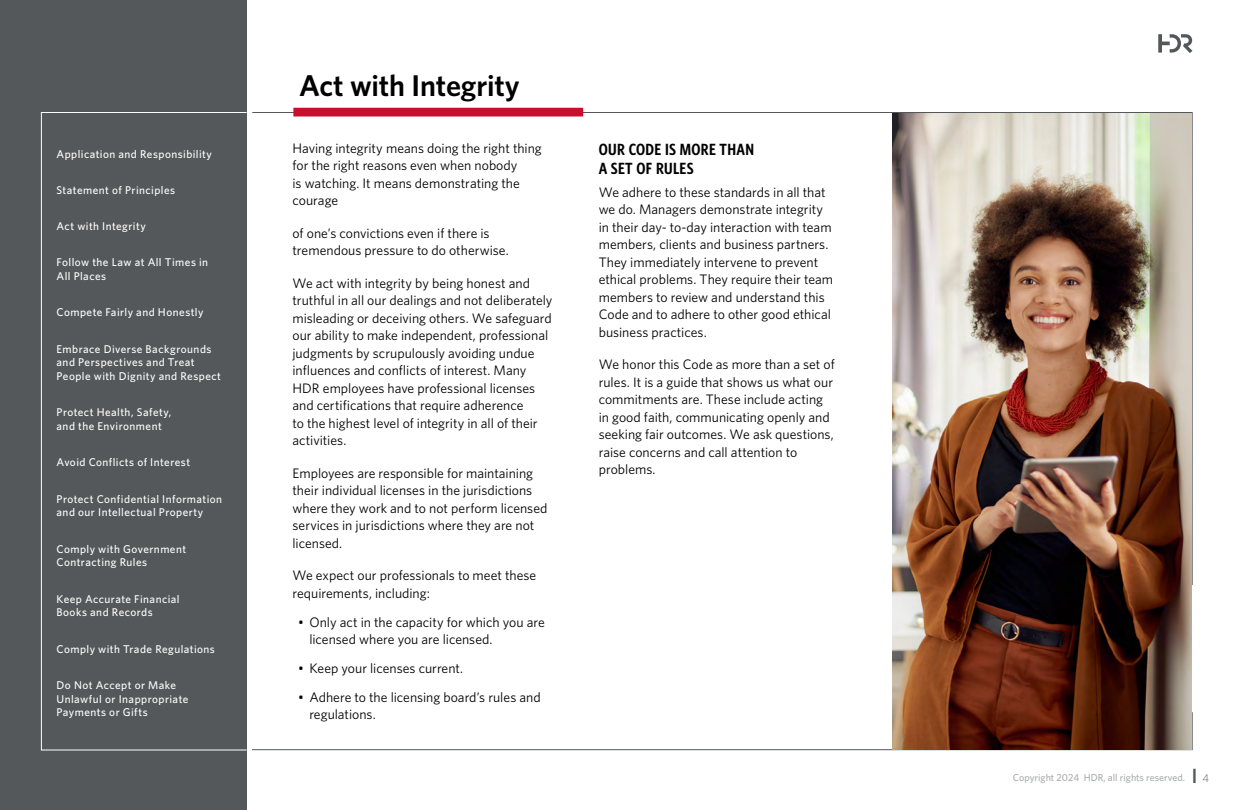
<style>
.page{position:relative;width:1260px;height:810px;background:#fff}
.page>*{position:absolute;margin:0;border:0;box-sizing:border-box;transform-origin:0 0}
.t1{font:600 30px "Whitney";letter-spacing:-.005em;color:#000}
.t2{font:600 16.25px/18.8px "Whitney Condensed";letter-spacing:.02em;color:#000}
.t3{font:13.75px/17.5px "Whitney";color:#000}
.t4{font:500 11.25px/13.8px "Whitney";letter-spacing:.04em;color:#fff}
.t5{font:500 10px "Whitney";color:#aaacac}
.s1{font-weight:700;font-size:20.62px;color:#54585a}
.s2{font-weight:300;font-size:11.25px;color:#54585a}
</style>
<div class="page">
<svg style="left:252px;top:712px;width:941px;height:38px"></svg>
<svg style="left:252px;top:112px;width:941px;height:474px"></svg>
<svg style="left:1158px;top:34px;width:35px;height:19px"></svg>
<div style="left:0;top:0;width:247px;height:810px;background:#54585a"></div>
<div style="left:41px;top:112px;width:206px;height:638px;border:1px solid #fff"></div>
<div style="left:293px;top:108px;width:290px;height:8px;background:#c8102e"></div>
<img style="left:892px;top:114px;width:299px;height:635px">
<p class="t4" style="left:57px;top:147px;width:157px">Application and Responsibility</p>
<p class="t4" style="left:57px;top:183px;width:120px">Statement of Principles</p>
<p class="t4" style="left:57px;top:219px;width:91px">Act with Integrity</p>
<p class="t4" style="left:57px;top:255px;width:153px">Follow the Law at All Times in<br>All Places</p>
<p class="t4" style="left:57px;top:305px;width:148px">Compete Fairly and Honestly</p>
<p class="t4" style="left:57px;top:342px;width:166px">Embrace Diverse Backgrounds and Perspectives and Treat<br>People with Dignity and Respect</p>
<p class="t4" style="left:57px;top:405px;width:116px">Protect Health, Safety, and the Environment</p>
<p class="t4" style="left:57px;top:455px;width:135px">Avoid Conflicts of Interest</p>
<p class="t4" style="left:57px;top:492px;width:167px">Protect Confidential Information and our Intellectual Property</p>
<p class="t4" style="left:57px;top:542px;width:131px">Comply with Government<br>Contracting Rules</p>
<p class="t4" style="left:57px;top:592px;width:125px">Keep Accurate Financial<br>Books and Records</p>
<p class="t4" style="left:57px;top:642px;width:160px">Comply with Trade Regulations</p>
<p class="t4" style="left:57px;top:678px;width:133px">Do Not Accept or Make<br>Unlawful or Inappropriate<br>Payments or Gifts</p>
<h1 class="t1" style="left:299px;top:66px;width:222px">Act with Integrity</h1>
<p class="t3" style="left:292px;top:139px;width:251px">Having integrity means doing the right thing for the right reasons even when nobody<br>is watching. It means demonstrating the courage</p>
<p class="t3" style="left:292px;top:224px;width:218px">of one’s convictions even if there is tremendous pressure to do otherwise.</p>
<p class="t3" style="left:292px;top:274px;width:262px">We act with integrity by being honest and truthful in all our dealings and not deliberately misleading or deceiving others. We safeguard our ability to make independent, professional judgments by scrupulously avoiding undue influences and conflicts of interest. Many HDR employees have professional licenses and certifications that require adherence<br>to the highest level of integrity in all of their activities.</p>
<p class="t3" style="left:292px;top:464px;width:256px">Employees are responsible for maintaining their individual licenses in the jurisdictions where they work and to not perform licensed services in jurisdictions where they are not licensed.</p>
<p class="t3" style="left:292px;top:566px;width:245px">We expect our professionals to meet these requirements, including:</p>
<p class="t3" style="left:309px;top:613px;width:237px;text-indent:-11px">• Only act in the capacity for which you are licensed where you are licensed.</p>
<p class="t3" style="left:298px;top:659px;width:167px">• Keep your licenses current.</p>
<p class="t3" style="left:309px;top:688px;width:233px;text-indent:-11px">• Adhere to the licensing board’s rules and regulations.</p>
<p class="t2" style="left:599px;top:139px;width:157px">OUR CODE IS MORE THAN<br>A SET OF RULES</p>
<p class="t3" style="left:599px;top:183px;width:236px">We adhere to these standards in all that we do. Managers demonstrate integrity in their day- to-day interaction with team members, clients and business partners.<br>They immediately intervene to prevent ethical problems. They require their team members to review and understand this Code and to adhere to other good ethical business practices.</p>
<p class="t3" style="left:599px;top:355px;width:238px">We honor this Code as more than a set of rules. It is a guide that shows us what our commitments are. These include acting in good faith, communicating openly and seeking fair outcomes. We ask questions, raise concerns and call attention to problems.</p>
<p class="t5" style="left:1013px;top:771px;width:198px">Copyright 2024 HDR, all rights reserved. <span class="s1">I</span> <span class="s2">4</span></p>
</div>
